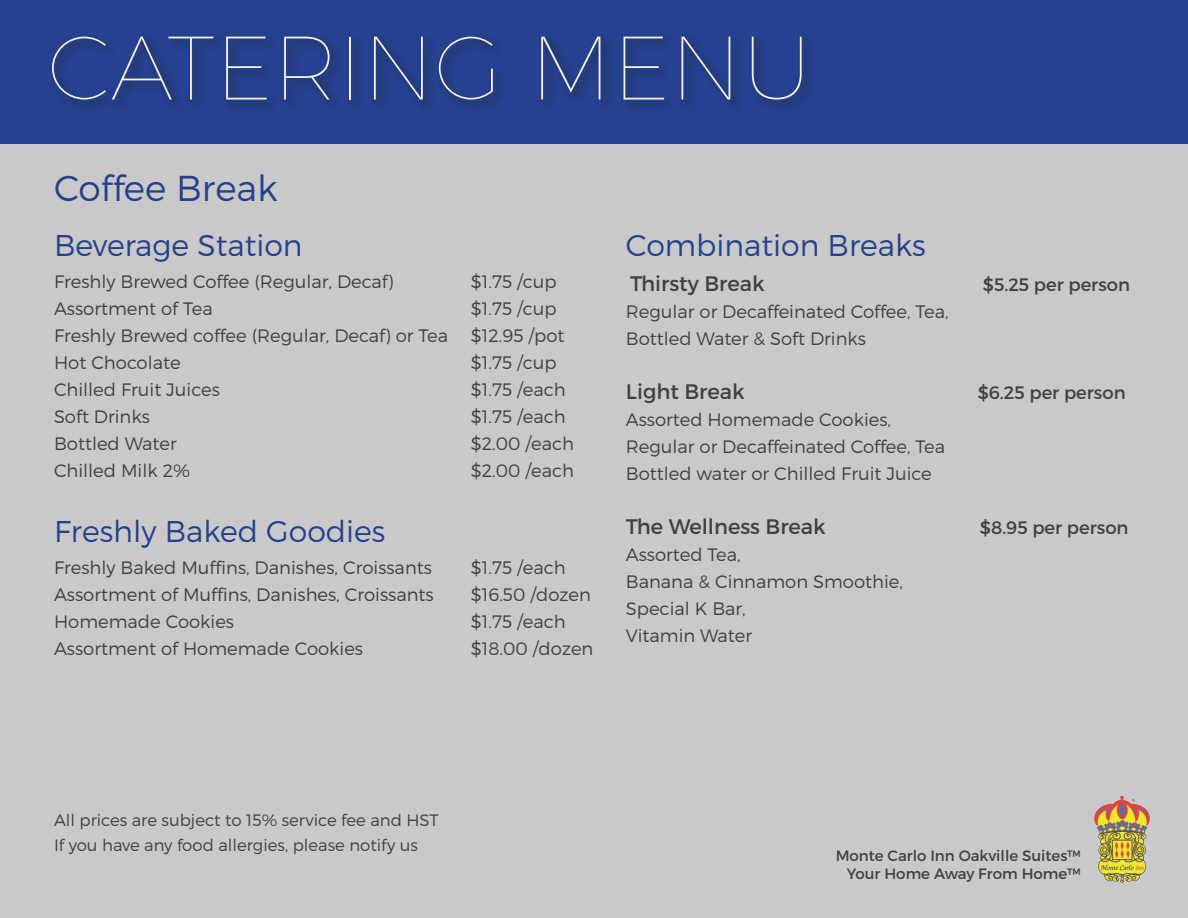
<style>
.page{position:relative;width:1188px;height:918px;background:#c9c9c9}
.page>*{position:absolute;margin:0;border:0;box-sizing:border-box;transform-origin:0 0}
.t1{font:100 90px "Montserrat";color:#f3f4f4}
.t2{font:300 36px "Montserrat";color:#24418d}
.t3{font:300 30px "Montserrat";color:#24418d}
.t4{font:21px "Montserrat";color:#414040}
.t5{font:300 18px/27px "Montserrat";color:#414040}
.t6{font:18px "Montserrat";color:#414040}
.t7{font:300 16.5px/25.2px "Montserrat";color:#414040}
.t8{font:15px "Montserrat";color:#414040}
</style>
<div class="page">
<div style="left:0;top:0;width:1188px;height:143px;background:#25418f"></div>
<div style="left:49px;top:33px;width:766px;height:80px;background:#231f20;opacity:.75"></div>
<img style="left:1094px;top:795px;width:56px;height:88px">
<p class="t1" style="left:48px;top:13px;width:766px">CATERING MENU</p>
<p class="t2" style="left:54px;top:166px;width:225px">Coffee Break</p>
<p class="t3" style="left:54px;top:227px;width:250px">Beverage Station</p>
<p class="t5" style="left:54px;top:268px;width:341px">Freshly Brewed Coffee (Regular, Decaf)</p>
<p class="t5" style="left:54px;top:295px;width:160px">Assortment of Tea</p>
<p class="t5" style="left:54px;top:322px;width:396px">Freshly Brewed coffee (Regular, Decaf) or Tea</p>
<p class="t5" style="left:54px;top:349px;width:128px">Hot Chocolate</p>
<p class="t5" style="left:54px;top:376px;width:167px">Chilled Fruit Juices</p>
<p class="t5" style="left:54px;top:403px;width:97px">Soft Drinks</p>
<p class="t5" style="left:54px;top:430px;width:124px">Bottled Water</p>
<p class="t5" style="left:54px;top:457px;width:138px">Chilled Milk 2%</p>
<p class="t3" style="left:54px;top:513px;width:333px">Freshly Baked Goodies</p>
<p class="t5" style="left:54px;top:554px;width:380px">Freshly Baked Muffins, Danishes, Croissants</p>
<p class="t5" style="left:54px;top:581px;width:381px">Assortment of Muffins, Danishes, Croissants<br>Homemade Cookies</p>
<p class="t5" style="left:54px;top:635px;width:311px">Assortment of Homemade Cookies</p>
<p class="t5" style="left:471px;top:267px;width:87px">$1.75 /cup</p>
<p class="t5" style="left:471px;top:294px;width:87px">$1.75 /cup</p>
<p class="t5" style="left:471px;top:321px;width:95px">$12.95 /pot</p>
<p class="t5" style="left:471px;top:348px;width:87px">$1.75 /cup</p>
<p class="t5" style="left:471px;top:375px;width:97px">$1.75 /each</p>
<p class="t5" style="left:471px;top:402px;width:97px">$1.75 /each</p>
<p class="t5" style="left:471px;top:429px;width:105px">$2.00 /each</p>
<p class="t5" style="left:471px;top:456px;width:105px">$2.00 /each</p>
<p class="t5" style="left:471px;top:554px;width:97px">$1.75 /each</p>
<p class="t5" style="left:471px;top:581px;width:122px">$16.50 /dozen</p>
<p class="t5" style="left:471px;top:608px;width:124px">$1.75 /each $18.00 /dozen</p>
<p class="t3" style="left:626px;top:227px;width:301px">Combination Breaks</p>
<p class="t4" style="left:630px;top:270px;width:136px">Thirsty Break</p>
<p class="t6" style="left:983px;top:273px;width:149px">$5.25 per person</p>
<p class="t5" style="left:626px;top:297px;width:324px">Regular or Decaffeinated Coffee, Tea,</p>
<p class="t5" style="left:626px;top:324px;width:242px">Bottled Water &amp; Soft Drinks</p>
<p class="t4" style="left:626px;top:378px;width:120px">Light Break</p>
<p class="t6" style="left:978px;top:381px;width:149px">$6.25 per person</p>
<p class="t5" style="left:626px;top:405px;width:267px">Assorted Homemade Cookies,</p>
<p class="t5" style="left:626px;top:432px;width:321px">Regular or Decaffeinated Coffee, Tea</p>
<p class="t5" style="left:626px;top:459px;width:308px">Bottled water or Chilled Fruit Juice</p>
<p class="t4" style="left:626px;top:513px;width:201px">The Wellness Break</p>
<p class="t6" style="left:980px;top:516px;width:150px">$8.95 per person</p>
<p class="t5" style="left:626px;top:540px;width:116px">Assorted Tea,</p>
<p class="t5" style="left:626px;top:567px;width:279px">Banana &amp; Cinnamon Smoothie,</p>
<p class="t5" style="left:626px;top:594px;width:122px">Special K Bar,</p>
<p class="t5" style="left:626px;top:621px;width:128px">Vitamin Water</p>
<p class="t7" style="left:54px;top:807px;width:386px">All prices are subject to 15% service fee and HST<br>If you have any food allergies, please notify us</p>
<p class="t8" style="left:836px;top:847px;width:247px">Monte Carlo Inn Oakville Suites™</p>
<p class="t8" style="left:847px;top:865px;width:235px">Your Home Away From Home™</p>
</div>
